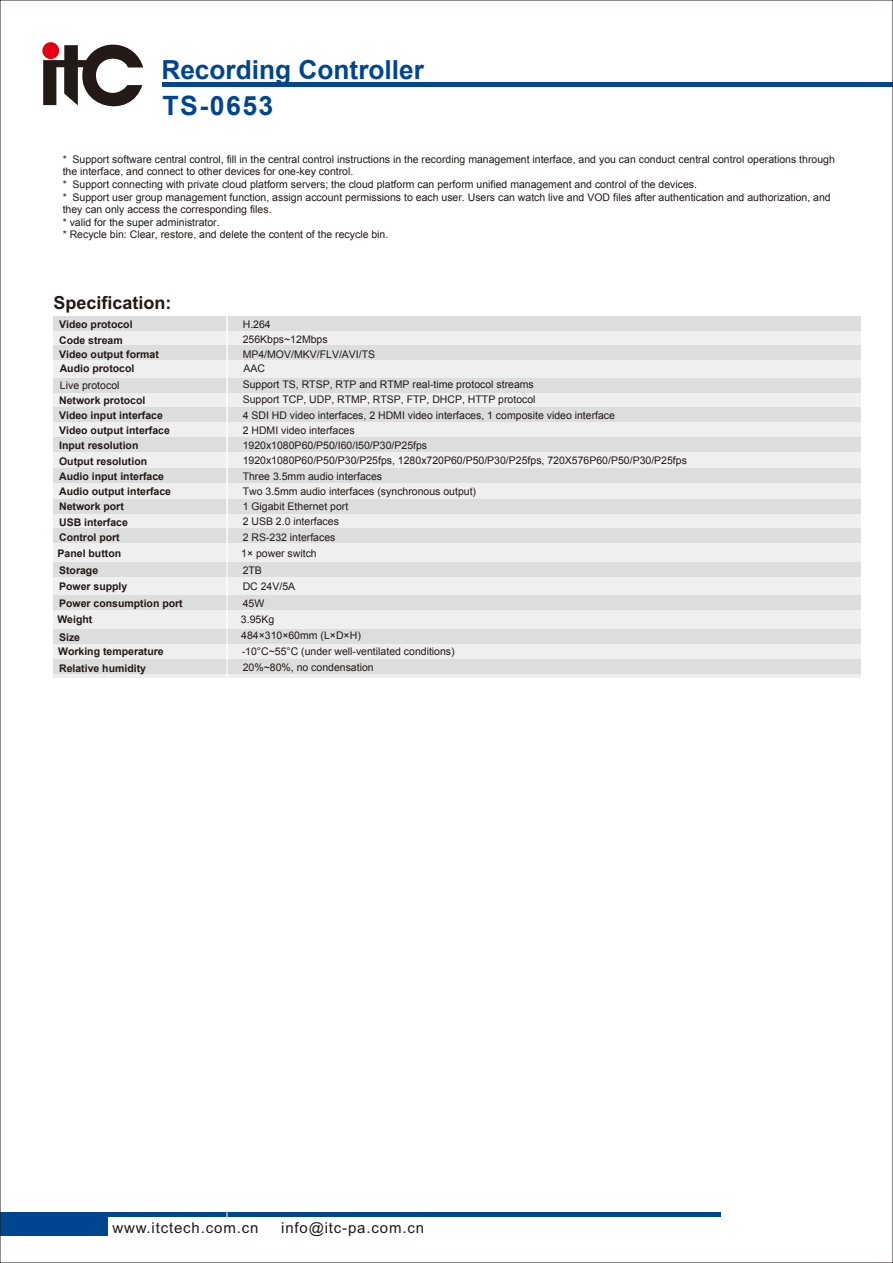
<style>
.page{position:relative;width:893px;height:1263px;background:#fff}
.page>*{position:absolute;margin:0;border:0;box-sizing:border-box;transform-origin:0 0}
.t1{font:700 26.55px "Arial";letter-spacing:.055em;color:#00468e}
.t2{font:700 26.25px "Arial";color:#00468e}
.t3{font:700 18px "Arial";color:#231916}
.t4{font:15px "Arial";letter-spacing:.055em;color:#231916}
.t5{font:10.5px/15.3px "Arial";color:#231916}
.t6{font:700 10.5px/15.3px "Arial";color:#231916}
</style>
<div class="page">
<hr style="left:0;top:1212px;width:720px;height:4px;background:#00468e">
<div style="left:0;top:1217px;width:108px;height:18px;background:#00468e"></div>
<hr style="left:163px;top:82px;width:730px;height:4px;background:#00468e">
<svg style="left:43px;top:42px;width:100px;height:65px"></svg>
<div style="left:53px;top:316px;width:808px;height:362px;background:#efeff0"></div>
<div style="left:53px;top:316px;width:808px;height:15px;background:#dcdddd"></div>
<div style="left:53px;top:345px;width:808px;height:15px;background:#dcdddd"></div>
<div style="left:53px;top:378px;width:808px;height:15px;background:#dcdddd"></div>
<div style="left:53px;top:407px;width:808px;height:15px;background:#dcdddd"></div>
<div style="left:53px;top:437px;width:808px;height:15px;background:#dcdddd"></div>
<div style="left:53px;top:468px;width:808px;height:15px;background:#dcdddd"></div>
<div style="left:53px;top:499px;width:808px;height:15px;background:#dcdddd"></div>
<div style="left:53px;top:528px;width:808px;height:15px;background:#dcdddd"></div>
<div style="left:53px;top:562px;width:808px;height:14px;background:#dcdddd"></div>
<div style="left:53px;top:595px;width:808px;height:14px;background:#dcdddd"></div>
<div style="left:53px;top:629px;width:808px;height:15px;background:#dcdddd"></div>
<div style="left:53px;top:659px;width:808px;height:15px;background:#dcdddd"></div>
<hr style="left:227px;top:243px;width:1px;height:974px;background:#fff">
<h2 class="t2" style="left:161px;top:52px;width:264px">Recording Controller</h2>
<h1 class="t1" style="left:162px;top:88px;width:112px">TS-0653</h1>
<p class="t5" style="left:63px;top:153px;width:774px;line-height:12.6px">* Support software central control, fill in the central control instructions in the recording management interface, and you can conduct central control operations through the interface, and connect to other devices for one-key control.<br>* Support connecting with private cloud platform servers; the cloud platform can perform unified management and control of the devices.<br>* Support user group management function, assign account permissions to each user. Users can watch live and VOD files after authentication and authorization, and they can only access the corresponding files.<br>* valid for the super administrator.<br>* Recycle bin: Clear, restore, and delete the content of the recycle bin.</p>
<h3 class="t3" style="left:54px;top:296px;width:120px">Specification:</h3>
<p class="t5" style="left:243px;top:317px;width:86px">H.264<br>256Kbps~12Mbps</p>
<p class="t5" style="left:243px;top:346px;width:134px">MP4/MOV/MKV/FLV/AVI/TS</p>
<p class="t5" style="left:243px;top:377px;width:446px">Support TS, RTSP, RTP and RTMP real-time protocol streams<br>Support TCP, UDP, RTMP, RTSP, FTP, DHCP, HTTP protocol<br>4 SDI HD video interfaces, 2 HDMI video interfaces, 1 composite video interface<br>2 HDMI video interfaces<br>1920x1080P60/P50/I60/I50/P30/P25fps<br>1920x1080P60/P50/P30/P25fps, 1280x720P60/P50/P30/P25fps, 720X576P60/P50/P30/P25fps Three 3.5mm audio interfaces<br>Two 3.5mm audio interfaces (synchronous output)<br>1 Gigabit Ethernet port<br>2 USB 2.0 interfaces<br>2 RS-232 interfaces</p>
<p class="t6" style="left:59px;top:317px;width:75px">Video protocol<br>Code stream</p>
<p class="t6" style="left:59px;top:347px;width:101px">Video output format</p>
<p class="t6" style="left:59px;top:392px;width:114px">Network protocol<br>Video input interface<br>Video output interface<br>Input resolution<br>Output resolution<br>Audio input interface<br>Audio output interface<br>Network port<br>USB interface<br>Control port</p>
<p class="t6" style="left:60px;top:361px;width:76px">Audio protocol</p>
<p class="t5" style="left:243px;top:361px;width:23px">AAC</p>
<p class="t5" style="left:60px;top:378px;width:61px">Live protocol</p>
<p class="t6" style="left:58px;top:546px;width:65px">Panel button</p>
<p class="t5" style="left:241px;top:546px;width:77px">1× power switch</p>
<p class="t6" style="left:59px;top:579px;width:70px">Power supply</p>
<p class="t5" style="left:243px;top:579px;width:54px">DC 24V/5A</p>
<p class="t6" style="left:57px;top:612px;width:36px">Weight</p>
<p class="t5" style="left:241px;top:611px;width:35px">3.95Kg</p>
<p class="t6" style="left:58px;top:644px;width:107px">Working temperature</p>
<p class="t5" style="left:242px;top:644px;width:214px">-10°C~55°C (under well-ventilated conditions)</p>
<p class="t6" style="left:59px;top:563px;width:41px">Storage</p>
<p class="t5" style="left:243px;top:562px;width:21px">2TB</p>
<p class="t6" style="left:59px;top:596px;width:125px">Power consumption port</p>
<p class="t5" style="left:243px;top:595px;width:23px">45W</p>
<p class="t6" style="left:59px;top:630px;width:23px">Size</p>
<p class="t5" style="left:241px;top:628px;width:121px">484×310×60mm (L×D×H)</p>
<p class="t6" style="left:59px;top:660px;width:88px">Relative humidity</p>
<p class="t5" style="left:243px;top:660px;width:133px">20%~80%, no condensation</p>
<h3 class="t4" style="left:112px;top:1222px;width:147px">www.itctech.com.cn</h3>
<h3 class="t4" style="left:281px;top:1222px;width:144px">info@itc-pa.com.cn</h3>
</div>
